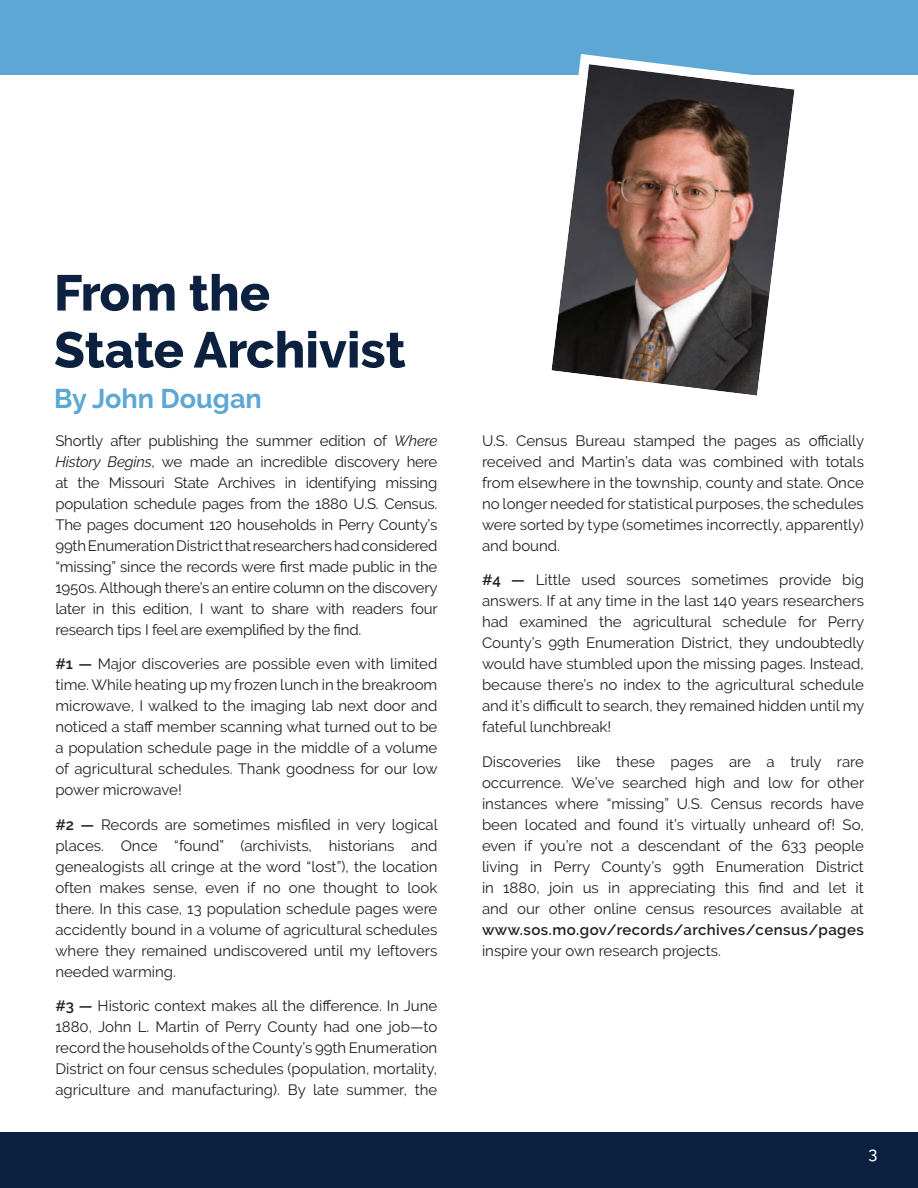
<style>
.page{position:relative;width:918px;height:1188px;background:#fff}
.page>*{position:absolute;margin:0;border:0;box-sizing:border-box;transform-origin:0 0}
.t1{font:800 50.25px "Raleway";color:#0b213f}
.t2{font:700 27px "Raleway";color:#5ca7d4}
.t3{font:500 16.5px "Raleway";color:#fff}
.t4{font:15px/21px "Raleway";color:#231f20;text-align:justify}
.s1{font-style:italic}
.s2{font-weight:600}
</style>
<div class="page">
<div style="left:0;top:1132px;width:918px;height:56px;background:#0b213f"></div>
<div style="left:0;top:0;width:918px;height:74px;background:#5ca7d4"></div>
<svg style="left:536px;top:54px;width:274px;height:342px"></svg>
<p class="t1" style="left:54px;top:264px;width:218px">From the</p>
<p class="t1" style="left:54px;top:321px;width:353px">State Archivist</p>
<p class="t2" style="left:54px;top:383px;width:209px">By John Dougan</p>
<p class="t4" style="left:55px;top:430px;width:384px">Shortly after publishing the summer edition of <span class="s1">Where History Begins</span>, we made an incredible discovery here at the Missouri State Archives in identifying missing population schedule pages from the 1880 U.S. Census.<br>The pages document 120 households in Perry County’s 99th Enumeration District that researchers had considered “missing” since the records were first made public in the 1950s. Although there’s an entire column on the discovery later in this edition, I want to share with readers four research tips I feel are exemplified by the find.</p>
<p class="t4" style="left:55px;top:653px;width:384px"><span class="s2">#1 —</span> Major discoveries are possible even with limited time. While heating up my frozen lunch in the breakroom microwave, I walked to the imaging lab next door and noticed a staff member scanning what turned out to be a population schedule page in the middle of a volume of agricultural schedules. Thank goodness for our low power microwave!</p>
<p class="t4" style="left:55px;top:814px;width:384px"><span class="s2">#2 —</span> Records are sometimes misfiled in very logical places. Once “found” (archivists, historians and genealogists all cringe at the word “lost”), the location often makes sense, even if no one thought to look there. In this case, 13 population schedule pages were accidently bound in a volume of agricultural schedules where they remained undiscovered until my leftovers needed warming.</p>
<p class="t4" style="left:55px;top:995px;width:384px"><span class="s2">#3 —</span> Historic context makes all the difference. In June 1880, John L. Martin of Perry County had one job—to record the households of the County’s 99th Enumeration District on four census schedules (population, mortality, agriculture and manufacturing). By late summer, the</p>
<p class="t4" style="left:482px;top:430px;width:384px">U.S. Census Bureau stamped the pages as officially received and Martin’s data was combined with totals from elsewhere in the township, county and state. Once no longer needed for statistical purposes, the schedules were sorted by type (sometimes incorrectly, apparently) and bound.</p>
<p class="t4" style="left:482px;top:569px;width:384px"><span class="s2">#4 —</span> Little used sources sometimes provide big answers. If at any time in the last 140 years researchers had examined the agricultural schedule for Perry County’s 99th Enumeration District, they undoubtedly would have stumbled upon the missing pages. Instead, because there’s no index to the agricultural schedule and it’s difficult to search, they remained hidden until my fateful lunchbreak!</p>
<p class="t4" style="left:482px;top:751px;width:384px">Discoveries like these pages are a truly rare occurrence. We’ve searched high and low for other instances where “missing” U.S. Census records have been located and found it’s virtually unheard of! So, even if you’re not a descendant of the 633 people living in Perry County’s 99th Enumeration District in 1880, join us in appreciating this find and let it and our other online census resources available at <span class="s2">www.sos.mo.gov/records/archives/census/pages </span>inspire your own research projects.</p>
<p class="t3" style="left:868px;top:1143px;width:10px">3</p>
</div>
